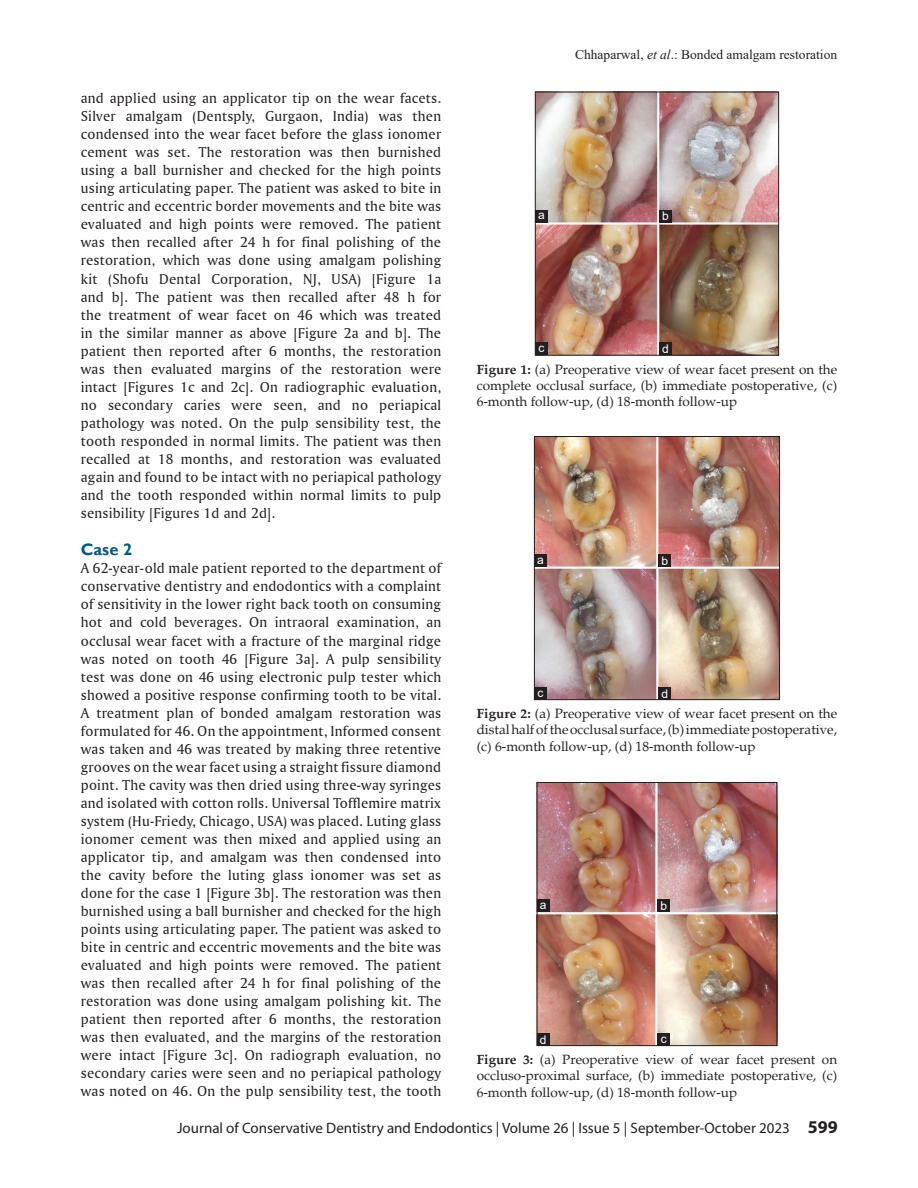
<style>
.page{position:relative;width:918px;height:1188px;background:#fff}
.page>*{position:absolute;margin:0;border:0;box-sizing:border-box;transform-origin:0 0}
.t1{font:700 16.5px "Gill Sans";color:#005983}
.TX{font:15px/18px "Amerigo BT Roman A";letter-spacing:.015em;color:#231f20;text-align:justify}
.R_FOLIO{font:15px "Myriad";color:#231f20}
.FGC{font:13.5px/16.2px "Palatino";color:#231f20;text-align:justify}
.t2{font:13.5px "Times New Roman";color:#231f20}
.LABEL{font:12px "Arial";color:#fff}
.s1{font-style:italic}
.s2{font-weight:700}
.s3{font-family:"Myriad Pro";font-weight:700;font-size:18px}
</style>
<div class="page">
<img style="left:537px;top:94px;width:240px;height:259px">
<div style="left:535px;top:92px;width:244px;height:263px;border:1px solid #231f20"></div>
<div style="left:659px;top:343px;width:13px;height:12px;background:#231f20"></div>
<div style="left:535px;top:343px;width:13px;height:12px;background:#231f20"></div>
<div style="left:659px;top:210px;width:13px;height:13px;background:#231f20"></div>
<div style="left:535px;top:210px;width:13px;height:13px;background:#231f20"></div>
<img style="left:536px;top:438px;width:242px;height:260px">
<div style="left:534px;top:436px;width:246px;height:264px;border:1px solid #231f20"></div>
<div style="left:658px;top:687px;width:13px;height:13px;background:#231f20"></div>
<div style="left:534px;top:687px;width:13px;height:13px;background:#231f20"></div>
<div style="left:658px;top:554px;width:13px;height:13px;background:#231f20"></div>
<div style="left:534px;top:554px;width:13px;height:13px;background:#231f20"></div>
<img style="left:539px;top:784px;width:236px;height:260px">
<div style="left:537px;top:782px;width:240px;height:264px;border:1px solid #231f20"></div>
<div style="left:537px;top:1033px;width:13px;height:13px;background:#231f20"></div>
<div style="left:658px;top:1033px;width:12px;height:13px;background:#231f20"></div>
<div style="left:658px;top:899px;width:12px;height:13px;background:#231f20"></div>
<div style="left:537px;top:899px;width:13px;height:13px;background:#231f20"></div>
<p class="TX" style="left:81px;top:89px;width:362px">and applied using an applicator tip on the wear facets.<br>Silver amalgam (Dentsply, Gurgaon, India) was then condensed into the wear facet before the glass ionomer cement was set. The restoration was then burnished using a ball burnisher and checked for the high points using articulating paper. The patient was asked to bite in centric and eccentric border movements and the bite was evaluated and high points were removed. The patient was then recalled after 24 h for final polishing of the restoration, which was done using amalgam polishing kit (Shofu Dental Corporation, NJ, USA) [Figure 1a and b]. The patient was then recalled after 48 h for the treatment of wear facet on 46 which was treated in the similar manner as above [Figure 2a and b]. The patient then reported after 6 months, the restoration was then evaluated margins of the restoration were intact [Figures 1c and 2c]. On radiographic evaluation, no secondary caries were seen, and no periapical pathology was noted. On the pulp sensibility test, the tooth responded in normal limits. The patient was then recalled at 18 months, and restoration was evaluated again and found to be intact with no periapical pathology and the tooth responded within normal limits to pulp sensibility [Figures 1d and 2d].</p>
<h2 class="t1" style="left:81px;top:540px;width:53px">Case 2</h2>
<p class="TX" style="left:81px;top:559px;width:362px">A 62‑year‑old male patient reported to the department of conservative dentistry and endodontics with a complaint of sensitivity in the lower right back tooth on consuming hot and cold beverages. On intraoral examination, an occlusal wear facet with a fracture of the marginal ridge was noted on tooth 46 [Figure 3a]. A pulp sensibility test was done on 46 using electronic pulp tester which showed a positive response confirming tooth to be vital.<br>A treatment plan of bonded amalgam restoration was formulated for 46. On the appointment, Informed consent was taken and 46 was treated by making three retentive grooves on the wear facet using a straight fissure diamond point. The cavity was then dried using three‑way syringes and isolated with cotton rolls. Universal Tofflemire matrix system (Hu‑Friedy, Chicago, USA) was placed. Luting glass ionomer cement was then mixed and applied using an applicator tip, and amalgam was then condensed into the cavity before the luting glass ionomer was set as done for the case 1 [Figure 3b]. The restoration was then burnished using a ball burnisher and checked for the high points using articulating paper. The patient was asked to bite in centric and eccentric movements and the bite was evaluated and high points were removed. The patient was then recalled after 24 h for final polishing of the restoration was done using amalgam polishing kit. The patient then reported after 6 months, the restoration was then evaluated, and the margins of the restoration were intact [Figure 3c]. On radiograph evaluation, no secondary caries were seen and no periapical pathology was noted on 46. On the pulp sensibility test, the tooth</p>
<p class="t2" style="left:575px;top:45px;width:264px">Chhaparwal, <span class="s1">et al</span>.: Bonded amalgam restoration</p>
<p class="LABEL" style="left:538px;top:207px;width:8px">a</p>
<p class="LABEL" style="left:662px;top:208px;width:8px">b</p>
<p class="LABEL" style="left:538px;top:340px;width:7px">c</p>
<p class="LABEL" style="left:662px;top:341px;width:8px">d</p>
<p class="FGC" style="left:477px;top:361px;width:362px"><span class="s2">Figure 1:</span> (a) Preoperative view of wear facet present on the complete occlusal surface, (b) immediate postoperative, (c)<br>6‑month follow‑up, (d) 18‑month follow‑up</p>
<p class="LABEL" style="left:537px;top:551px;width:8px">a</p>
<p class="LABEL" style="left:661px;top:552px;width:8px">b</p>
<p class="LABEL" style="left:538px;top:684px;width:7px">c</p>
<p class="LABEL" style="left:661px;top:685px;width:8px">d</p>
<p class="FGC" style="left:477px;top:706px;width:362px"><span class="s2">Figure 2:</span> (a) Preoperative view of wear facet present on the distal half of the occlusal surface, (b) immediate postoperative, (c) 6‑month follow‑up, (d) 18‑month follow‑up</p>
<p class="LABEL" style="left:540px;top:897px;width:8px">a</p>
<p class="LABEL" style="left:661px;top:898px;width:8px">b</p>
<p class="LABEL" style="left:540px;top:1031px;width:8px">d</p>
<p class="LABEL" style="left:661px;top:1030px;width:7px">c</p>
<p class="FGC" style="left:477px;top:1052px;width:362px"><span class="s2">Figure 3:</span> (a) Preoperative view of wear facet present on occluso-proximal surface, (b) immediate postoperative, (c)<br>6‑month follow‑up, (d) 18‑month follow‑up</p>
<p class="R_FOLIO" style="left:177px;top:1120px;width:662px">Journal of Conservative Dentistry and Endodontics | Volume 26 | Issue 5 | September-October 2023 <span class="s3">599</span></p>
</div>
